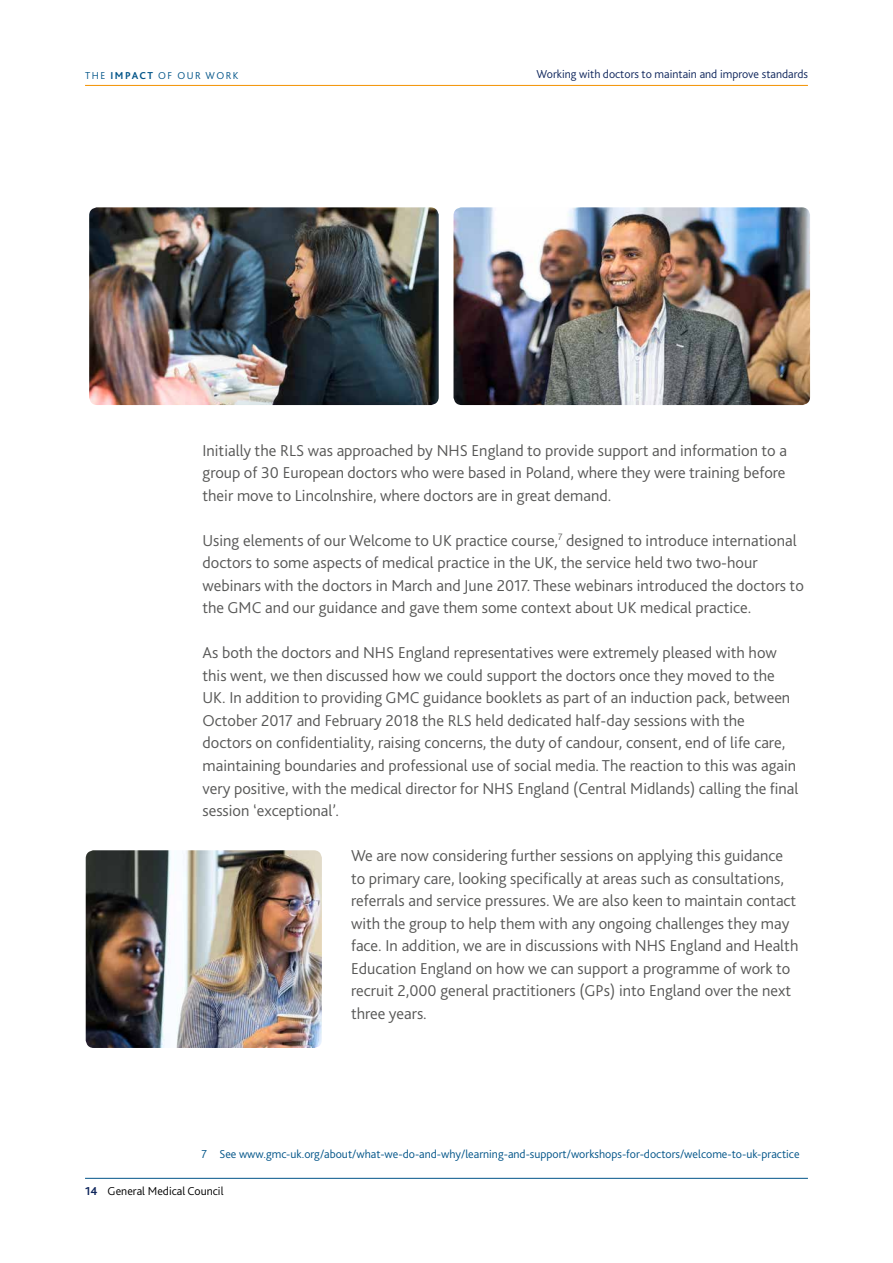
<style>
.page{position:relative;width:893px;height:1263px;background:#fff}
.page>*{position:absolute;margin:0;border:0;box-sizing:border-box;transform-origin:0 0}
.t1{font:300 16.5px/22.5px "Bliss 2";color:#575756}
.t2{font:300 12px "Bliss 2";color:#005488}
.t3{font:300 12px "Bliss 2";color:#0f265c}
.t4{font:300 12px "Bliss 2";color:#000}
.t5{font:300 10.5px "Bliss 2";letter-spacing:.14em;color:#005488}
.s1{font-weight:700}
.s2{font-weight:700;color:#0f265c}
</style>
<div class="page">
<hr style="left:85px;top:1178px;width:723px;height:1px;background:#005488">
<hr style="left:85px;top:85px;width:723px;height:1px;background:#f39200">
<img style="left:89px;top:207px;width:350px;height:198px">
<img style="left:86px;top:850px;width:236px;height:198px">
<img style="left:453px;top:207px;width:357px;height:198px">
<p class="t5" style="left:85px;top:69px;width:155px">THE <span class="s1">IMPACT</span> OF OUR WORK</p>
<p class="t3" style="left:537px;top:67px;width:273px">Working with doctors to maintain and improve standards</p>
<p class="t1" style="left:202px;top:439px;width:586px;text-align:justify">Initially the RLS was approached by NHS England to provide support and information to a group of 30 European doctors who were based in Poland, where they were training before their move to Lincolnshire, where doctors are in great demand.</p>
<p class="t1" style="left:202px;top:529px;width:603px">Using elements of our Welcome to UK practice course,<sup>7</sup> designed to introduce international doctors to some aspects of medical practice in the UK, the service held two two-hour webinars with the doctors in March and June 2017. These webinars introduced the doctors to the GMC and our guidance and gave them some context about UK medical practice.</p>
<p class="t1" style="left:202px;top:641px;width:597px">As both the doctors and NHS England representatives were extremely pleased with how this went, we then discussed how we could support the doctors once they moved to the UK. In addition to providing GMC guidance booklets as part of an induction pack, between October 2017 and February 2018 the RLS held dedicated half-day sessions with the doctors on confidentiality, raising concerns, the duty of candour, consent, end of life care, maintaining boundaries and professional use of social media. The reaction to this was again very positive, with the medical director for NHS England (Central Midlands) calling the final session ‘exceptional’.</p>
<p class="t1" style="left:351px;top:844px;width:449px">We are now considering further sessions on applying this guidance to primary care, looking specifically at areas such as consultations, referrals and service pressures. We are also keen to maintain contact with the group to help them with any ongoing challenges they may face. In addition, we are in discussions with NHS England and Health Education England on how we can support a programme of work to recruit 2,000 general practitioners (GPs) into England over the next three years.</p>
<p class="t2" style="left:201px;top:1147px;width:600px">7 See www.gmc-uk.org/about/what-we-do-and-why/learning-and-support/workshops-for-doctors/welcome-to-uk-practice</p>
<p class="t4" style="left:85px;top:1184px;width:140px"><span class="s2">14</span> General Medical Council</p>
</div>
